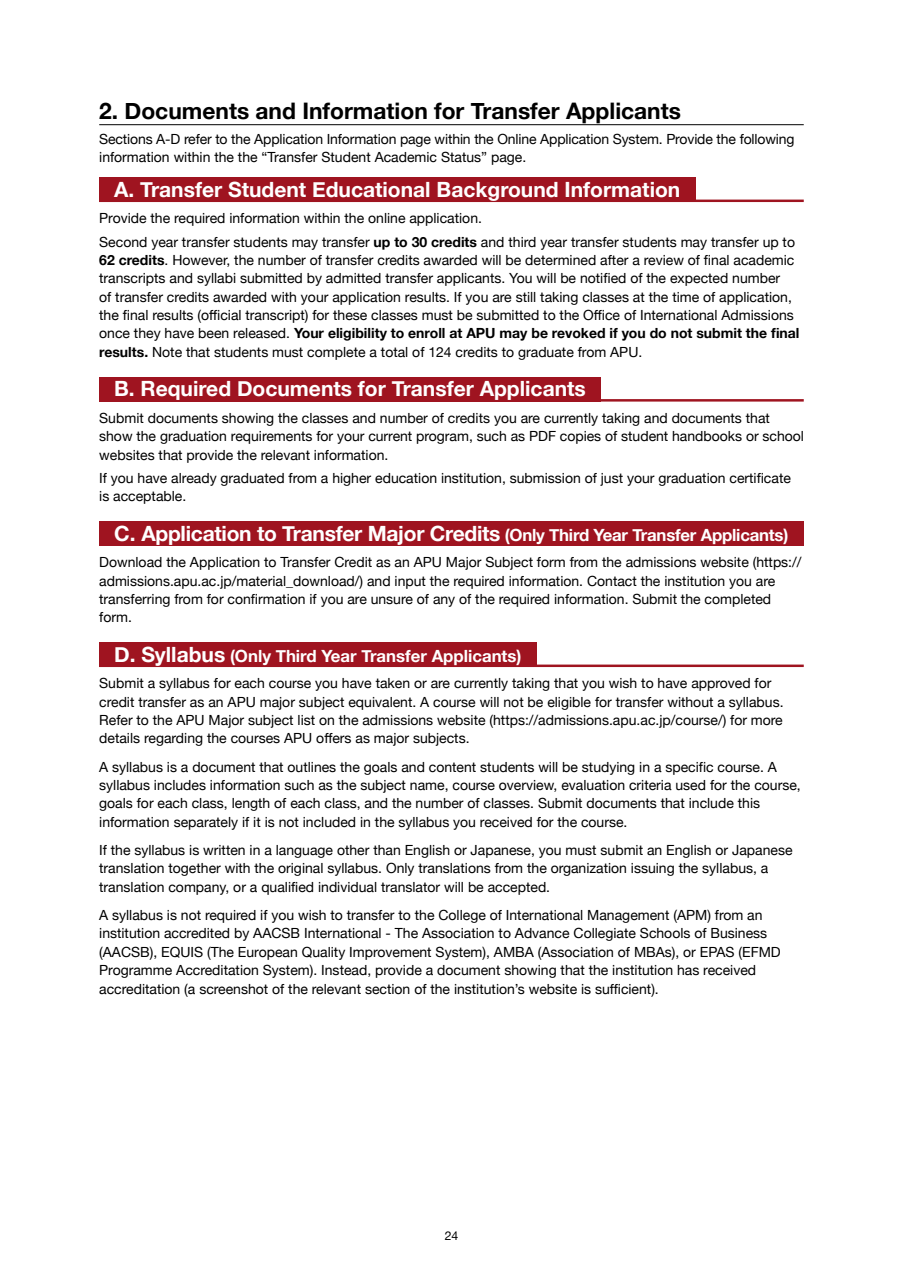
<style>
.page{position:relative;width:903px;height:1275px;background:#fff}
.page>*{position:absolute;margin:0;border:0;box-sizing:border-box;transform-origin:0 0}
.t1{font:700 22.75px "Helvetica Neue";color:#000}
.t2{font:700 21px "Helvetica Neue";color:#fff}
.t3{font:700 16.8px "Helvetica Neue";color:#fff}
.t4{font:14px/18.4px "Helvetica Neue";color:#000}
.t5{font:12.25px "Helvetica Neue";color:#000}
.s1{font-weight:700}
.s2{font-size:16.8px}
.s3{font-size:21px}
</style>
<div class="page">
<hr style="left:99px;top:124px;width:705px;height:1px;background:#000">
<div style="left:99px;top:177px;width:596px;height:25px;background:#9f1420"></div>
<hr style="left:99px;top:200px;width:705px;height:2px;background:#9f1420">
<div style="left:99px;top:377px;width:502px;height:25px;background:#9f1420"></div>
<hr style="left:99px;top:399px;width:705px;height:3px;background:#9f1420">
<div style="left:99px;top:521px;width:704px;height:25px;background:#9f1420"></div>
<hr style="left:99px;top:543px;width:705px;height:3px;background:#9f1420">
<div style="left:99px;top:642px;width:437px;height:25px;background:#9f1420"></div>
<hr style="left:99px;top:665px;width:705px;height:2px;background:#9f1420">
<h1 class="t1" style="left:99px;top:93px;width:583px">2. Documents and Information for Transfer Applicants</h1>
<p class="t4" style="left:99px;top:131px;width:697px">Sections A-D refer to the Application Information page within the Online Application System. Provide the following information within the the “Transfer Student Academic Status” page.</p>
<h2 class="t2" style="left:114px;top:173px;width:568px">A. Transfer Student Educational Background Information</h2>
<p class="t4" style="left:99px;top:207px;width:697px;line-height:23.3px">Provide the required information within the online application.<br>Second year transfer students may transfer <span class="s1">up to 30 credits</span> and third year transfer students may transfer up to</p>
<p class="t4" style="left:99px;top:252px;width:702px"><span class="s1">62 credits</span>. However, the number of transfer credits awarded will be determined after a review of final academic transcripts and syllabi submitted by admitted transfer applicants. You will be notified of the expected number<br>of transfer credits awarded with your application results. If you are still taking classes at the time of application, the final results (official transcript) for these classes must be submitted to the Office of International Admissions once they have been released. <span class="s1">Your eligibility to enroll at APU may be revoked if you do not submit the final results.</span> Note that students must complete a total of 124 credits to graduate from APU.</p>
<h2 class="t2" style="left:114px;top:372px;width:473px">B. Required Documents for Transfer Applicants</h2>
<p class="t4" style="left:99px;top:409px;width:706px">Submit documents showing the classes and number of credits you are currently taking and documents that show the graduation requirements for your current program, such as PDF copies of student handbooks or school websites that provide the relevant information.</p>
<p class="t4" style="left:99px;top:469px;width:693px">If you have already graduated from a higher education institution, submission of just your graduation certificate is acceptable.</p>
<h2 class="t2" style="left:114px;top:516px;width:676px">C. Application to Transfer Major Credits <span class="s2">(Only Third Year Transfer Applicants)</span></h2>
<p class="t4" style="left:99px;top:554px;width:704px">Download the Application to Transfer Credit as an APU Major Subject form from the admissions website (https:// admissions.apu.ac.jp/material_download/) and input the required information. Contact the institution you are transferring from for confirmation if you are unsure of any of the required information. Submit the completed form.</p>
<p class="t3" style="left:114px;top:642px;width:409px"><span class="s3">D. Syllabus</span> (Only Third Year Transfer Applicants)</p>
<p class="t4" style="left:99px;top:675px;width:686px">Submit a syllabus for each course you have taken or are currently taking that you wish to have approved for credit transfer as an APU major subject equivalent. A course will not be eligible for transfer without a syllabus.<br>Refer to the APU Major subject list on the admissions website (https://admissions.apu.ac.jp/course/) for more details regarding the courses APU offers as major subjects.</p>
<p class="t4" style="left:99px;top:758px;width:703px">A syllabus is a document that outlines the goals and content students will be studying in a specific course. A syllabus includes information such as the subject name, course overview, evaluation criteria used for the course, goals for each class, length of each class, and the number of classes. Submit documents that include this information separately if it is not included in the syllabus you received for the course.</p>
<p class="t4" style="left:99px;top:842px;width:695px">If the syllabus is written in a language other than English or Japanese, you must submit an English or Japanese translation together with the original syllabus. Only translations from the organization issuing the syllabus, a translation company, or a qualified individual translator will be accepted.</p>
<p class="t4" style="left:99px;top:907px;width:683px">A syllabus is not required if you wish to transfer to the College of International Management (APM) from an institution accredited by AACSB International - The Association to Advance Collegiate Schools of Business (AACSB), EQUIS (The European Quality Improvement System), AMBA (Association of MBAs), or EPAS (EFMD Programme Accreditation System). Instead, provide a document showing that the institution has received accreditation (a screenshot of the relevant section of the institution’s website is sufficient).</p>
<p class="t5" style="left:445px;top:1227px;width:15px">24</p>
</div>
